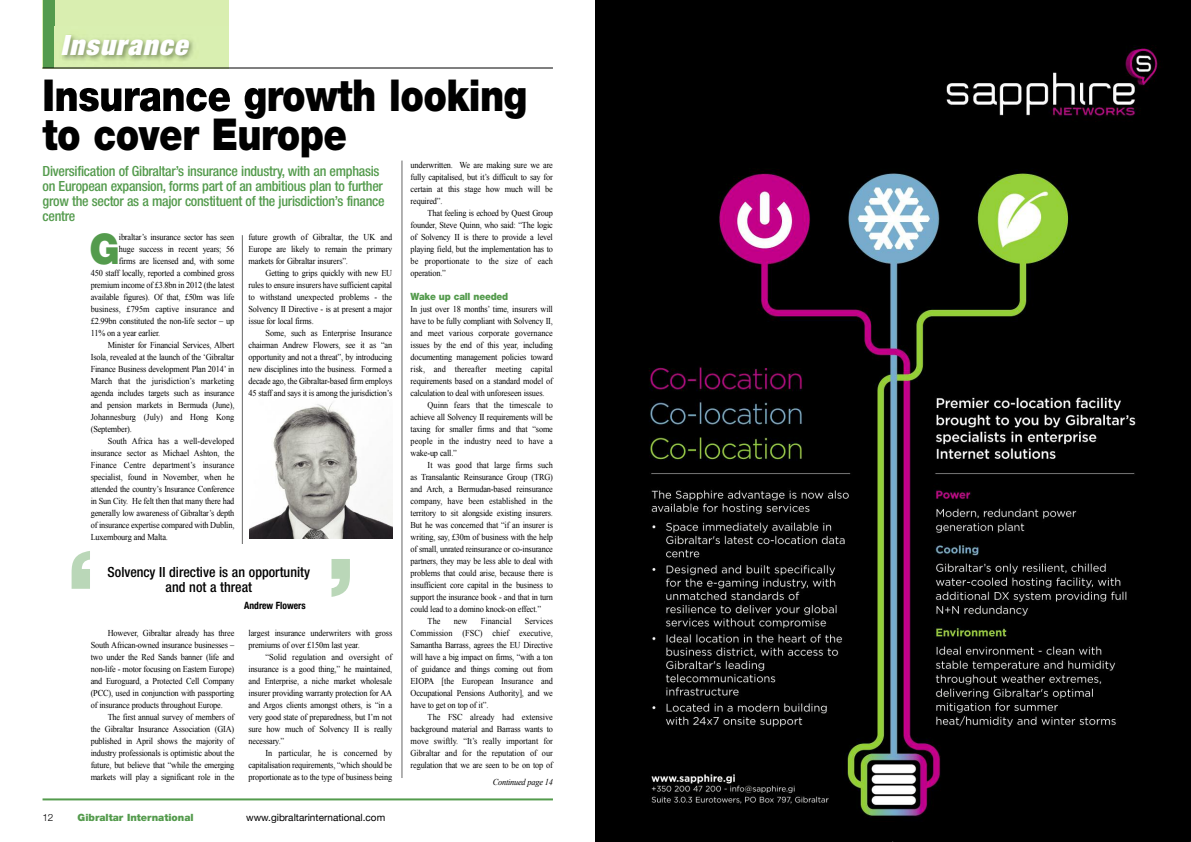
<style>
.page{position:relative;width:1191px;height:842px;background:#fff}
.page>*{position:absolute;margin:0;border:0;box-sizing:border-box;transform-origin:0 0}
.t1{font:900 100px "Helvetica Neue";color:#bad7b8}
.t2{font:900 44px/39px "Helvetica Neue";letter-spacing:-.015em;color:#000;scale:.85 1}
.t3{font:900 42.3px "Helvetica Neue";color:#549b4d;scale:.92 1}
.t4{font:italic 900 expanded 28px "Helvetica Neue";letter-spacing:.05em;color:#fff}
.t5{font:500 condensed 14px/15px "Helvetica Neue";letter-spacing:-.02em;color:#549b4d}
.t6{font:500 condensed 14px/15px "Helvetica Neue";color:#000;text-align:center}
.t7{font:10px "Helvetica Neue";color:#000}
.t8{font:900 10px "Helvetica Neue";color:#549b4d}
.t9{font:900 10px "Helvetica Neue";letter-spacing:-.02em;color:#549b4d;scale:.93 1}
.t10{font:700 condensed 10px "Helvetica Neue";color:#000;scale:.95 1}
.t11{font:300 10px "Helvetica Neue";color:#000}
.t12{font:9px/12px "Times New Roman";letter-spacing:-.02em;color:#000;text-align:justify;scale:.92 1}
.t13{font:9px "Times New Roman";color:#000;scale:.92 1}
.t14{font:italic 9px "Times New Roman";letter-spacing:-.025em;color:#000;scale:.92 1}
</style>
<div class="page">
<img style="left:595px;top:0;width:595px;height:842px">
<hr style="left:242px;top:235px;width:1px;height:332px;background:#666">
<hr style="left:43px;top:798px;width:510px;height:2px;background:#549b4d">
<div style="left:43px;top:0;width:186px;height:68px;background:#d9eeb0"></div>
<div style="left:43px;top:0;width:11px;height:68px;background:#549b4d"></div>
<img style="left:55px;top:35px;width:209px;height:34px">
<img style="left:56px;top:87px;width:208px;height:23px">
<hr style="left:43px;top:67px;width:510px;height:1px;background:#000">
<hr style="left:402px;top:161px;width:1px;height:617px;background:#666">
<img style="left:249px;top:402px;width:143px;height:137px">
<div style="left:40px;top:544px;width:352px;height:77px;background:#fff"></div>
<h3 class="t4" style="left:61px;top:35px;width:128px">Insurance</h3>
<h2 class="t2" style="left:43px;top:80px;width:572px">Insurance growth looking to cover Europe</h2>
<h3 class="t5" style="left:43px;top:165px;width:344px">Diversification of Gibraltar’s insurance industry, with an emphasis on European expansion, forms part of an ambitious plan to further grow the sector as a major constituent of the jurisdiction’s finance centre</h3>
<h3 class="t3" style="left:90px;top:234px;width:34px">G</h3>
<p class="t12" style="left:119px;top:231px;width:127px">ibraltar’s insurance sector has seen</p>
<p class="t12" style="left:119px;top:243px;width:127px">huge success in recent years; 56</p>
<p class="t12" style="left:119px;top:255px;width:127px">firms are licensed and, with some</p>
<p class="t12" style="left:91px;top:267px;width:158px">450 staff locally, reported a combined gross</p>
<p class="t12" style="left:91px;top:279px;width:158px">premium income of £3.8bn in 2012 (the latest</p>
<p class="t12" style="left:91px;top:291px;width:158px">available figures). Of that, £50m was life</p>
<p class="t13" style="left:91px;top:304px;width:158px">business, £795m captive insurance and</p>
<p class="t12" style="left:91px;top:315px;width:158px">£2.99bn constituted the non-life sector – up</p>
<p class="t12" style="left:91px;top:327px;width:77px">11% on a year earlier.</p>
<p class="t12" style="left:108px;top:339px;width:139px">Minister for Financial Services, Albert</p>
<p class="t12" style="left:91px;top:351px;width:158px">Isola, revealed at the launch of the ‘Gibraltar</p>
<p class="t12" style="left:91px;top:363px;width:158px">Finance Business development Plan 2014’ in</p>
<p class="t13" style="left:91px;top:376px;width:158px">March that the jurisdiction’s marketing</p>
<p class="t12" style="left:91px;top:387px;width:158px">agenda includes targets such as insurance</p>
<p class="t12" style="left:91px;top:399px;width:158px">and pension markets in Bermuda (June),</p>
<p class="t13" style="left:91px;top:412px;width:158px">Johannesburg (July) and Hong Kong</p>
<p class="t12" style="left:91px;top:423px;width:46px">(September).</p>
<p class="t13" style="left:108px;top:436px;width:139px">South Africa has a well-developed</p>
<p class="t12" style="left:91px;top:447px;width:158px">insurance sector as Michael Ashton, the</p>
<p class="t13" style="left:91px;top:460px;width:158px">Finance Centre department’s insurance</p>
<p class="t12" style="left:91px;top:471px;width:158px">specialist, found in November, when he</p>
<p class="t12" style="left:91px;top:483px;width:158px">attended the country’s Insurance Conference</p>
<p class="t12" style="left:91px;top:495px;width:158px">in Sun City. He felt then that many there had</p>
<p class="t12" style="left:91px;top:507px;width:158px">generally low awareness of Gibraltar’s depth</p>
<p class="t12" style="left:91px;top:519px;width:158px">of insurance expertise compared with Dublin,</p>
<p class="t12" style="left:91px;top:531px;width:85px">Luxembourg and Malta.</p>
<p class="t12" style="left:248px;top:231px;width:158px">future growth of Gibraltar, the UK and Europe are likely to remain the primary markets for Gibraltar insurers”.</p>
<p class="t12" style="left:248px;top:267px;width:158px;text-indent:17px">Getting to grips quickly with new EU rules to ensure insurers have sufficient capital to withstand unexpected problems - the Solvency II Directive - is at present a major issue for local firms.</p>
<p class="t12" style="left:248px;top:327px;width:158px;text-indent:17px">Some, such as Enterprise Insurance chairman Andrew Flowers, see it as “an opportunity and not a threat”, by introducing new disciplines into the business. Formed a decade ago, the Gibraltar-based firm employs 45 staff and says it is among the jurisdiction’s</p>
<h1 class="t1" style="left:66px;top:551px;width:31px">‘</h1>
<h1 class="t1" style="left:355px;top:597px;width:31px;rotate:-180deg">‘</h1>
<p class="t10" style="left:244px;top:599px;width:66px">Andrew Flowers</p>
<h3 class="t6" style="left:108px;top:565px;width:204px">Solvency II directive is an opportunity and not a threat</h3>
<p class="t12" style="left:91px;top:627px;width:158px;text-indent:17px">However, Gibraltar already has three South African-owned insurance businesses – two under the Red Sands banner (life and non-life - motor focusing on Eastern Europe) and Euroguard, a Protected Cell Company (PCC), used in conjunction with passporting of insurance products throughout Europe.</p>
<p class="t12" style="left:91px;top:711px;width:158px;text-indent:17px">The first annual survey of members of the Gibraltar Insurance Association (GIA) published in April shows the majority of industry professionals is optimistic about the future, but believe that “while the emerging markets will play a significant role in the</p>
<p class="t12" style="left:248px;top:627px;width:158px">largest insurance underwriters with gross premiums of over £150m last year.</p>
<p class="t12" style="left:248px;top:651px;width:158px;text-indent:17px">“Solid regulation and oversight of insurance is a good thing,” he maintained, and Enterprise, a niche market wholesale insurer providing warranty protection for AA and Argos clients amongst others, is “in a very good state of preparedness, but I’m not sure how much of Solvency II is really necessary.”</p>
<p class="t12" style="left:248px;top:747px;width:158px;text-indent:17px">In particular, he is concerned by capitalisation requirements, “which should be proportionate as to the type of business being</p>
<p class="t11" style="left:43px;top:811px;width:12px">12</p>
<p class="t8" style="left:78px;top:814px;width:118px">Gibraltar International</p>
<p class="t7" style="left:246px;top:812px;width:141px">www.gibraltarinternational.com</p>
<p class="t12" style="left:410px;top:159px;width:156px">underwritten. We are making sure we are fully capitalised, but it’s difficult to say for certain at this stage how much will be required”.</p>
<p class="t12" style="left:410px;top:207px;width:156px;text-indent:17px">That feeling is echoed by Quest Group founder, Steve Quinn, who said: “The logic of Solvency II is there to provide a level playing field, but the implementation has to be proportionate to the size of each operation.”</p>
<p class="t9" style="left:410px;top:293px;width:107px">Wake up call needed</p>
<p class="t12" style="left:410px;top:303px;width:156px">In just over 18 months’ time, insurers will</p>
<p class="t12" style="left:410px;top:315px;width:156px">have to be fully compliant with Solvency II,</p>
<p class="t13" style="left:410px;top:328px;width:156px">and meet various corporate governance</p>
<p class="t12" style="left:410px;top:339px;width:156px">issues by the end of this year, including</p>
<p class="t12" style="left:410px;top:351px;width:156px">documenting management policies toward</p>
<p class="t13" style="left:410px;top:364px;width:156px">risk, and thereafter meeting capital</p>
<p class="t12" style="left:410px;top:375px;width:156px">requirements based on a standard model of</p>
<p class="t12" style="left:410px;top:387px;width:147px">calculation to deal with unforeseen issues.</p>
<p class="t13" style="left:427px;top:400px;width:138px">Quinn fears that the timescale to</p>
<p class="t12" style="left:410px;top:411px;width:156px">achieve all Solvency II requirements will be</p>
<p class="t12" style="left:410px;top:423px;width:156px">taxing for smaller firms and that “some</p>
<p class="t13" style="left:410px;top:436px;width:156px">people in the industry need to have a</p>
<p class="t12" style="left:410px;top:447px;width:52px">wake-up call.”</p>
<p class="t12" style="left:427px;top:459px;width:138px">It was good that large firms such</p>
<p class="t12" style="left:410px;top:471px;width:156px">as Transalantic Reinsurance Group (TRG)</p>
<p class="t12" style="left:410px;top:483px;width:156px">and Arch, a Bermudan-based reinsurance</p>
<p class="t13" style="left:410px;top:496px;width:156px">company, have been established in the</p>
<p class="t12" style="left:410px;top:507px;width:156px">territory to sit alongside existing insurers.</p>
<p class="t12" style="left:410px;top:519px;width:156px">But he was concerned that “if an insurer is</p>
<p class="t12" style="left:410px;top:531px;width:156px">writing, say, £30m of business with the help</p>
<p class="t12" style="left:410px;top:543px;width:156px">of small, unrated reinsurance or co-insurance</p>
<p class="t12" style="left:410px;top:555px;width:156px">partners, they may be less able to deal with</p>
<p class="t12" style="left:410px;top:567px;width:156px">problems that could arise, because there is</p>
<p class="t12" style="left:410px;top:579px;width:156px">insufficient core capital in the business to</p>
<p class="t12" style="left:410px;top:591px;width:156px">support the insurance book - and that in turn</p>
<p class="t12" style="left:410px;top:603px;width:143px">could lead to a domino knock-on effect.”</p>
<p class="t12" style="left:427px;top:615px;width:15px">The</p>
<p class="t12" style="left:454px;top:615px;width:16px">new</p>
<p class="t13" style="left:481px;top:616px;width:35px">Financial</p>
<p class="t12" style="left:410px;top:615px;width:156px;text-indent:114px">Services Commission (FSC) chief executive, Samantha Barrass, agrees the EU Directive will have a big impact on firms, “with a ton of guidance and things coming out from EIOPA [the European Insurance and Occupational Pensions Authority], and we have to get on top of it”.</p>
<p class="t12" style="left:410px;top:711px;width:156px;text-indent:17px">The FSC already had extensive background material and Barrass wants to move swiftly. “It’s really important for Gibraltar and for the reputation of our regulation that we are seen to be on top of</p>
<p class="t14" style="left:493px;top:777px;width:67px">Continued page 14</p>
</div>
